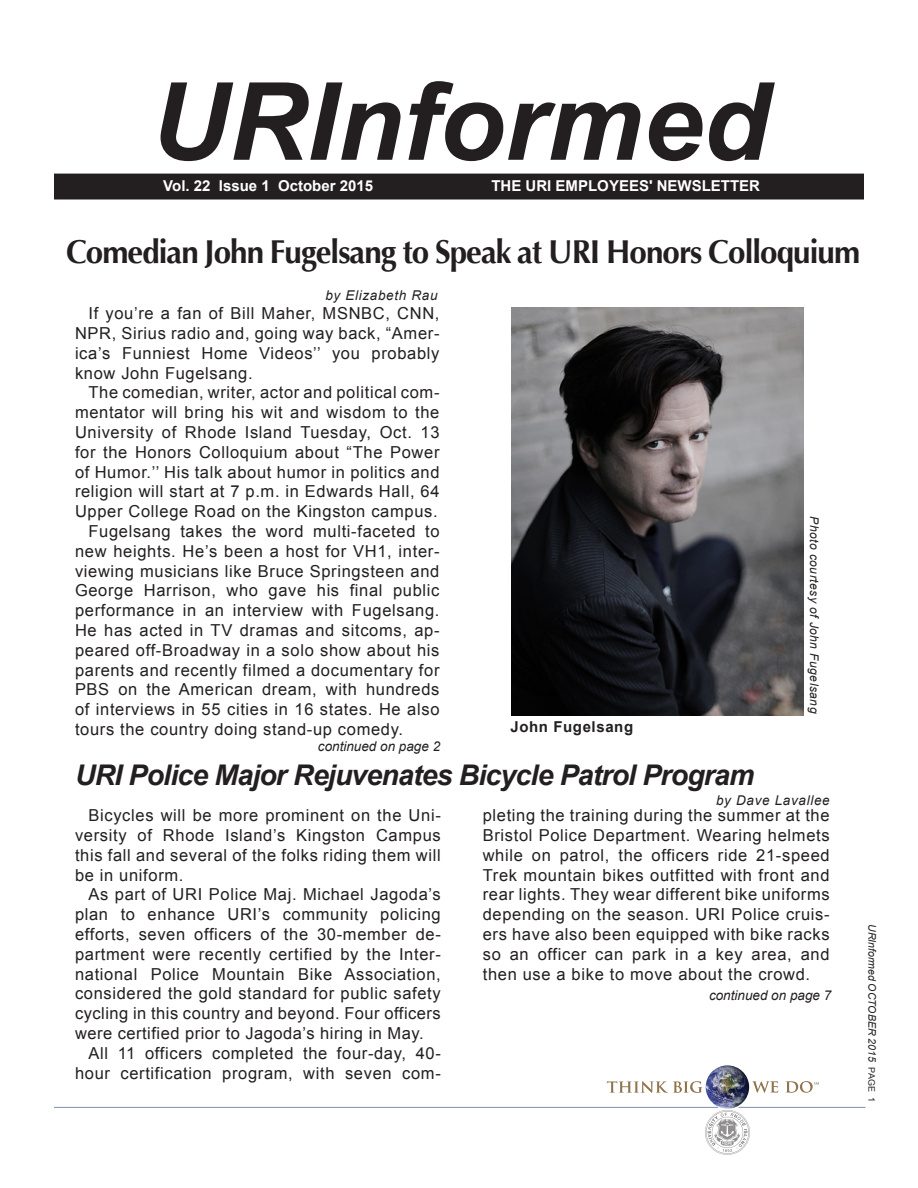
<style>
.page{position:relative;width:918px;height:1188px;background:#fff}
.page>*{position:absolute;margin:0;border:0;box-sizing:border-box;transform-origin:0 0}
.t1{font:italic 700 108px "Arial";color:#231f20}
.t2{font:700 33px "Optima";letter-spacing:-.03em;color:#231f20;scale:.95 1}
.t3{font:italic 700 28.5px "Arial";letter-spacing:-.03em;color:#231f20}
.t4{font:16.5px/19.8px "Arial";letter-spacing:.04em;color:#231f20;text-align:justify}
.t5{font:700 15px "Arial";color:#fff}
.t6{font:700 15px "Arial";letter-spacing:.04em;color:#231f20}
.t7{font:italic 13.5px "Arial";color:#231f20}
.t8{font:italic 13.5px "Arial";letter-spacing:.05em;color:#231f20}
.t9{font:italic 12px "Arial";letter-spacing:.04em;color:#231f20}
.t10{font:italic 10.5px "Arial";color:#231f20}
.s1{font-style:normal;font-size:9px}
</style>
<div class="page">
<div style="left:55px;top:174px;width:808px;height:25px;background:#231f20"></div>
<div style="left:54px;top:174px;width:810px;height:26px;border:2px solid #231f20"></div>
<img style="left:511px;top:307px;width:293px;height:408px">
<hr style="left:739px;top:1107px;width:126px;height:1px;background:#7c8db3">
<hr style="left:54px;top:1107px;width:664px;height:1px;background:#7c8db3">
<svg style="left:705px;top:1110px;width:45px;height:45px"></svg>
<svg style="left:607px;top:1081px;width:95px;height:12px"></svg>
<svg style="left:752px;top:1081px;width:26px;height:12px"></svg>
<svg style="left:785px;top:1081px;width:34px;height:12px"></svg>
<img style="left:706px;top:1065px;width:43px;height:44px;border-radius:22px">
<h1 class="t1" style="left:151px;top:62px;width:619px">URInformed</h1>
<p class="t5" style="left:491px;top:177px;width:270px">THE URI EMPLOYEES' NEWSLETTER</p>
<p class="t5" style="left:163px;top:177px;width:211px">Vol. 22 Issue 1 October 2015</p>
<h2 class="t2" style="left:66px;top:233px;width:837px">Comedian John Fugelsang to Speak at URI Honors Colloquium</h2>
<p class="t8" style="left:325px;top:288px;width:114px">by Elizabeth Rau</p>
<p class="t4" style="left:75px;top:304px;width:366px;text-indent:13px">If you’re a fan of Bill Maher, MSNBC, CNN, NPR, Sirius radio and, going way back, “Amer&shy;ica’s Funniest Home Videos’’ you probably know John Fugelsang.</p>
<p class="t4" style="left:88px;top:383px;width:353px">The comedian, writer, actor and political com-</p>
<p class="t4" style="left:75px;top:403px;width:366px">mentator will bring his wit and wisdom to the</p>
<p class="t4" style="left:75px;top:422px;width:366px">University of Rhode Island Tuesday, Oct. 13</p>
<p class="t4" style="left:75px;top:442px;width:366px">for the Honors Colloquium about “The Power</p>
<p class="t4" style="left:75px;top:462px;width:366px">of Humor.’’ His talk about humor in politics and</p>
<p class="t4" style="left:75px;top:482px;width:366px">religion will start at 7 p.m. in Edwards Hall, 64</p>
<p class="t4" style="left:75px;top:502px;width:364px">Upper College Road on the Kingston campus.</p>
<p class="t4" style="left:88px;top:521px;width:353px">Fugelsang takes the word multi-faceted to</p>
<p class="t4" style="left:75px;top:541px;width:366px">new heights. He’s been a host for VH1, inter-</p>
<p class="t4" style="left:75px;top:561px;width:366px">viewing musicians like Bruce Springsteen and</p>
<p class="t4" style="left:75px;top:581px;width:366px">George Harrison, who gave his final public</p>
<p class="t4" style="left:75px;top:601px;width:366px">performance in an interview with Fugelsang.</p>
<p class="t4" style="left:75px;top:620px;width:366px">He has acted in TV dramas and sitcoms, ap-</p>
<p class="t4" style="left:75px;top:640px;width:366px">peared off-Broadway in a solo show about his</p>
<p class="t4" style="left:75px;top:660px;width:366px">parents and recently filmed a documentary for</p>
<p class="t4" style="left:75px;top:680px;width:366px">PBS on the American dream, with hundreds</p>
<p class="t4" style="left:75px;top:700px;width:366px">of interviews in 55 cities in 16 states. He also</p>
<p class="t4" style="left:75px;top:719px;width:330px">tours the country doing stand-up comedy.</p>
<p class="t7" style="left:318px;top:739px;width:124px">continued on page 2</p>
<p class="t6" style="left:510px;top:719px;width:124px">John Fugelsang</p>
<h3 class="t3" style="left:75px;top:760px;width:681px">URI Police Major Rejuvenates Bicycle Patrol Program</h3>
<p class="t9" style="left:821px;top:516px;width:198px;rotate:90deg">Photo courtesy of John Fugelsang</p>
<p class="t4" style="left:75px;top:806px;width:367px;text-indent:13px">Bicycles will be more prominent on the Uni&shy;versity of Rhode Island’s Kingston Campus this fall and several of the folks riding them will be in uniform.</p>
<p class="t4" style="left:75px;top:885px;width:367px;text-indent:13px">As part of URI Police Maj. Michael Jagoda’s plan to enhance URI’s community policing efforts, seven officers of the 30-member de&shy;partment were recently certified by the Inter&shy;national Police Mountain Bike Association, considered the gold standard for public safety cycling in this country and beyond. Four officers were certified prior to Jagoda’s hiring in May.</p>
<p class="t4" style="left:75px;top:1043px;width:367px;text-align:right">All 11 officers completed the four-day, 40- hour certification program, with seven com-</p>
<p class="t8" style="left:716px;top:793px;width:115px">by Dave Lavallee</p>
<p class="t4" style="left:483px;top:806px;width:348px">pleting the training during the summer at the Bristol Police Department. Wearing helmets while on patrol, the officers ride 21-speed Trek mountain bikes outfitted with front and rear lights. They wear different bike uniforms depending on the season. URI Police cruis&shy;ers have also been equipped with bike racks so an officer can park in a key area, and then use a bike to move about the crowd.</p>
<p class="t7" style="left:709px;top:987px;width:124px">continued on page 7</p>
<p class="t10" style="left:878px;top:924px;width:179px;rotate:90deg">URInformed OCTOBER 2015 <span class="s1">PAGE 1</span></p>
</div>
